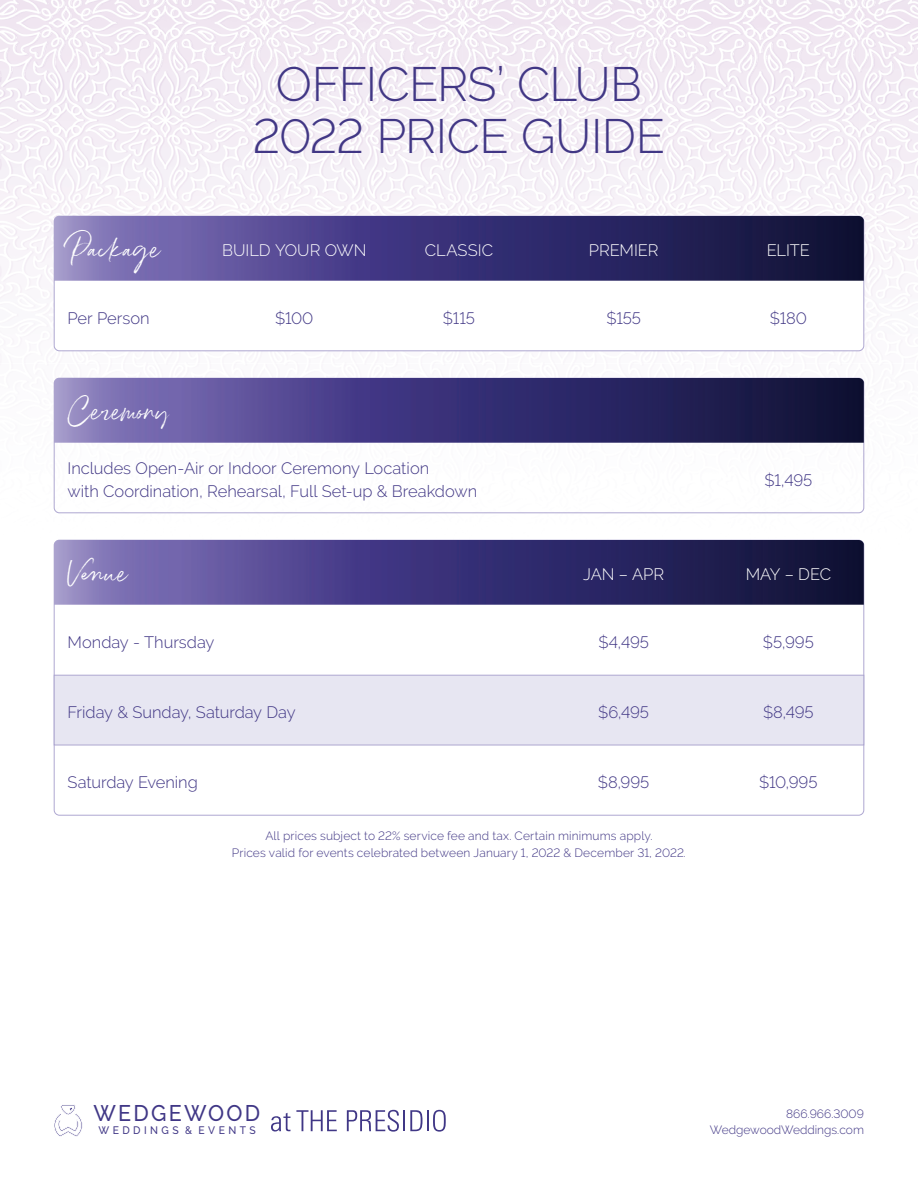
<style>
.page{position:relative;width:918px;height:1188px;background:#fff}
.page>*{position:absolute;margin:0;border:0;box-sizing:border-box;transform-origin:0 0}
.t1{font:300 48px "Raleway";letter-spacing:-.015em;color:#413785}
.t2{font:24px "Belluga";color:#fff}
.t3{font:500 22.5px "Raleway";letter-spacing:.105em;color:#403786;scale:.95 1}
.t4{font:300 16.5px/22.5px "Raleway";color:#413785}
.t5{font:300 16.5px "Raleway";letter-spacing:-.005em;color:#fff}
.t6{font:300 12px/16.5px "Raleway";letter-spacing:.01em;color:#413785;text-align:center}
.t7{font:500 10.8px "Raleway";letter-spacing:.335em;color:#403786;scale:.95 1}
</style>
<div class="page">
<img style="left:0;top:0;width:918px;height:1132px">
<div style="left:54px;top:216px;width:810px;height:135px;background:#fff;border-radius:5px"></div>
<img style="left:54px;top:216px;width:810px;height:65px">
<img style="left:54px;top:378px;width:810px;height:65px">
<img style="left:54px;top:540px;width:810px;height:65px">
<div style="left:54px;top:675px;width:810px;height:70px;background:#e7e6f2;border:1px solid #aea7d1"></div>
<svg style="left:296px;top:1110px;width:41px;height:21px"></svg>
<svg style="left:347px;top:1110px;width:52px;height:22px"></svg>
<hr style="left:403px;top:1110px;width:2px;height:21px;background:#403786">
<svg style="left:410px;top:1110px;width:12px;height:21px"></svg>
<hr style="left:427px;top:1110px;width:2px;height:21px;background:#403786">
<svg style="left:433px;top:1110px;width:13px;height:22px"></svg>
<svg style="left:271px;top:1113px;width:19px;height:19px"></svg>
<svg style="left:54px;top:1104px;width:29px;height:33px"></svg>
<h1 class="t1" style="left:276px;top:56px;width:368px">OFFICERS’ CLUB</h1>
<h2 class="t2" style="left:68px;top:235px;width:94px">Package</h2>
<p class="t4" style="left:68px;top:307px;width:84px">Per Person</p>
<h2 class="t2" style="left:68px;top:397px;width:103px">Ceremony</h2>
<h1 class="t1" style="left:253px;top:108px;width:414px">2022 PRICE GUIDE</h1>
<p class="t5" style="left:222px;top:241px;width:146px">BUILD YOUR OWN</p>
<p class="t5" style="left:425px;top:241px;width:70px">CLASSIC</p>
<p class="t5" style="left:589px;top:241px;width:71px">PREMIER</p>
<p class="t5" style="left:767px;top:241px;width:45px">ELITE</p>
<p class="t4" style="left:275px;top:307px;width:40px">$100</p>
<p class="t4" style="left:443px;top:307px;width:34px">$115</p>
<p class="t4" style="left:606px;top:307px;width:36px">$155</p>
<p class="t4" style="left:770px;top:307px;width:38px">$180</p>
<p class="t4" style="left:68px;top:457px;width:411px">Includes Open-Air or Indoor Ceremony Location<br>with Coordination, Rehearsal, Full Set-up &amp; Breakdown</p>
<p class="t4" style="left:765px;top:469px;width:49px">$1,495</p>
<h2 class="t2" style="left:68px;top:559px;width:61px">Venue</h2>
<p class="t5" style="left:583px;top:565px;width:82px">JAN – APR</p>
<p class="t5" style="left:746px;top:565px;width:87px">MAY – DEC</p>
<p class="t4" style="left:68px;top:631px;width:148px">Monday - Thursday</p>
<p class="t4" style="left:598px;top:631px;width:52px">$4,495</p>
<p class="t4" style="left:763px;top:631px;width:52px">$5,995</p>
<p class="t4" style="left:68px;top:701px;width:230px">Friday &amp; Sunday, Saturday Day</p>
<p class="t4" style="left:598px;top:701px;width:52px">$6,495</p>
<p class="t4" style="left:763px;top:701px;width:52px">$8,495</p>
<p class="t4" style="left:68px;top:771px;width:132px">Saturday Evening</p>
<p class="t4" style="left:598px;top:771px;width:53px">$8,995</p>
<p class="t4" style="left:759px;top:771px;width:60px">$10,995</p>
<p class="t6" style="left:232px;top:828px;width:456px">All prices subject to 22% service fee and tax. Certain minimums apply.<br>Prices valid for events celebrated between January 1, 2022 &amp; December 31, 2022.</p>
<h3 class="t3" style="left:94px;top:1100px;width:177px">WEDGEWOOD</h3>
<p class="t7" style="left:99px;top:1123px;width:167px">WEDDINGS &amp; EVENTS</p>
<p class="t6" style="left:710px;top:1105px;width:156px;text-align:right">866.966.3009<br>WedgewoodWeddings.com</p>
</div>
